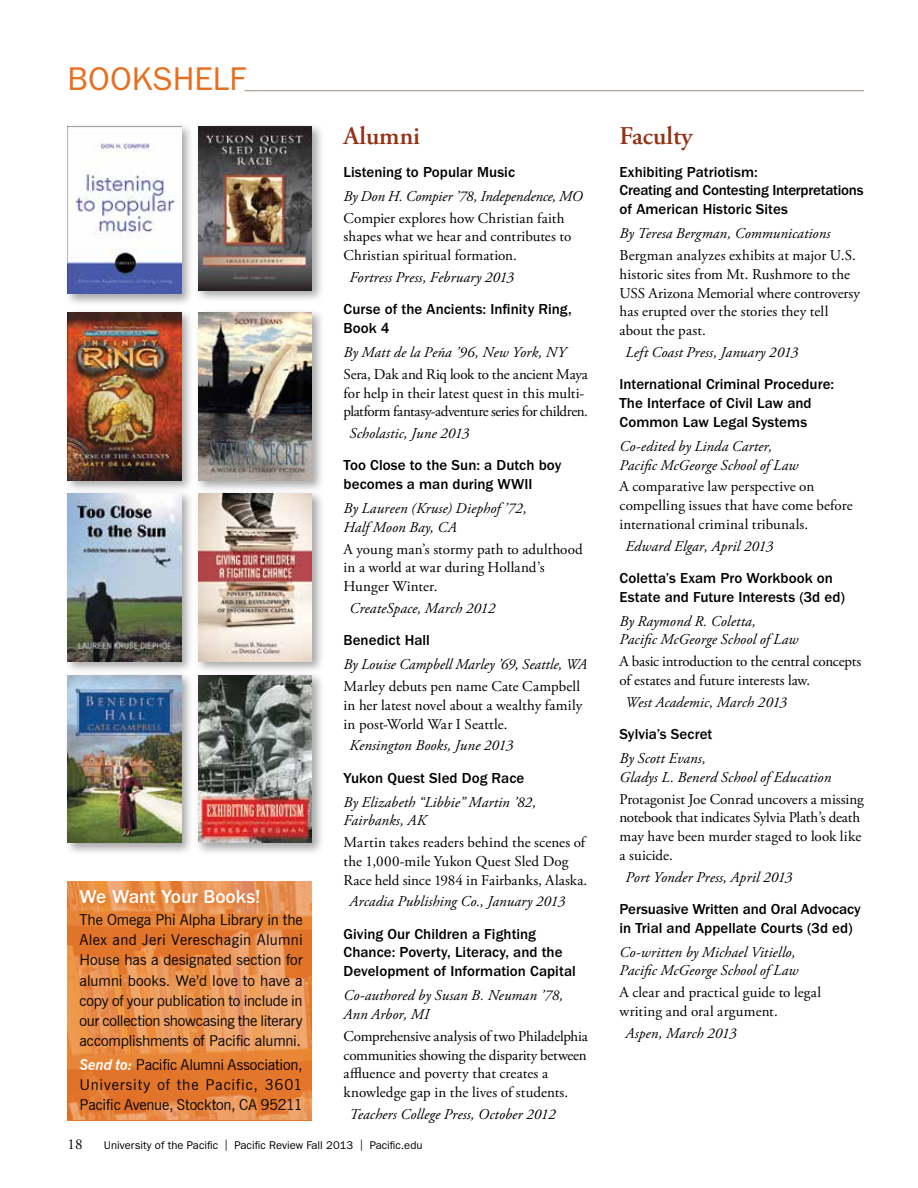
<style>
.page{position:relative;width:918px;height:1188px;background:#fff}
.page>*{position:absolute;margin:0;border:0;box-sizing:border-box;transform-origin:0 0}
.t1{font:33px "ITC Franklin Gothic Std";color:#e76f1f}
.t2{font:600 25.5px "Adobe Garamond Pro";color:#933115}
.t3{font:500 19.5px "ITC Franklin Gothic Std";letter-spacing:-.01em;color:#fff}
.t4{font:15px/18.8px "Adobe Garamond Pro";color:#000}
.t5{font:italic 15px/18.8px "Adobe Garamond Pro";letter-spacing:.005em;color:#000}
.t6{font:500 15px/18.8px "ITC Franklin Gothic Std";color:#000}
.t7{font:15px/20.2px "News Gothic BT";letter-spacing:-.01em;color:#000;text-align:justify}
.t8{font:11.25px "ITC Franklin Gothic Std";color:#000}
.s1{font-weight:700;font-style:italic;color:#fff}
</style>
<div class="page">
<hr style="left:244px;top:90px;width:620px;height:1px;background:#a89989">
<svg style="left:68px;top:881px;width:244px;height:240px;background:#e88b46"></svg>
<div style="left:64px;top:671px;width:130px;height:185px;background:#000;opacity:.35"></div>
<img style="left:68px;top:675px;width:114px;height:168px">
<div style="left:194px;top:671px;width:130px;height:184px;background:#000;opacity:.35"></div>
<img style="left:198px;top:675px;width:114px;height:168px">
<div style="left:194px;top:309px;width:130px;height:184px;background:#000;opacity:.35"></div>
<img style="left:198px;top:312px;width:114px;height:168px">
<div style="left:194px;top:122px;width:131px;height:181px;background:#000;opacity:.35"></div>
<img style="left:198px;top:126px;width:114px;height:164px">
<div style="left:194px;top:490px;width:131px;height:184px;background:#000;opacity:.35"></div>
<img style="left:198px;top:493px;width:114px;height:168px">
<div style="left:64px;top:309px;width:130px;height:184px;background:#000;opacity:.35"></div>
<img style="left:68px;top:312px;width:113px;height:168px">
<div style="left:64px;top:489px;width:130px;height:185px;background:#000;opacity:.35"></div>
<img style="left:68px;top:493px;width:113px;height:168px">
<svg style="left:77px;top:887px;width:189px;height:23px;background:#e78c48"></svg>
<div style="left:64px;top:123px;width:131px;height:184px;background:#000;opacity:.35"></div>
<img style="left:68px;top:126px;width:114px;height:168px">
<h1 class="t1" style="left:68px;top:60px;width:174px">BookShelf</h1>
<h3 class="t3" style="left:80px;top:886px;width:182px">We Want Your Books!</h3>
<p class="t7" style="left:80px;top:909px;width:225px">The Omega Phi Alpha Library in the Alex and Jeri Vereschagin Alumni House has a designated section for alumni books. We’d love to have a copy of your publication to include in our collection showcasing the literary accomplishments of Pacific alumni.</p>
<p class="t7" style="left:80px;top:1054px;width:225px"><span class="s1">Send to:</span> Pacific Alumni Association, University of the Pacific, 3601<br>Pacific Avenue, Stockton, CA 95211</p>
<h2 class="t2" style="left:344px;top:122px;width:78px">Alumni</h2>
<p class="t6" style="left:344px;top:163px;width:173px">Listening to Popular Music</p>
<p class="t5" style="left:344px;top:187px;width:241px">By Don H. Compier ’78, Independence, MO</p>
<p class="t4" style="left:344px;top:209px;width:229px">Compier explores how Christian faith shapes what we hear and contributes to<br>Christian spiritual formation.</p>
<p class="t5" style="left:350px;top:268px;width:166px">Fortress Press, February 2013</p>
<p class="t6" style="left:344px;top:300px;width:230px">Curse of the Ancients: Infinity Ring,<br>Book 4</p>
<p class="t5" style="left:344px;top:343px;width:224px">By Matt de la Peña ’96, New York, NY</p>
<p class="t4" style="left:344px;top:365px;width:246px">Sera, Dak and Riq look to the ancient Maya for help in their latest quest in this multi&shy;platform fantasy-adventure series for children.</p>
<p class="t5" style="left:350px;top:424px;width:121px">Scholastic, June 2013</p>
<p class="t6" style="left:344px;top:456px;width:219px">Too Close to the Sun: a Dutch boy becomes a man during WWII</p>
<p class="t5" style="left:344px;top:499px;width:185px">By Laureen (Kruse) Diephof ’72,<br>Half Moon Bay, CA</p>
<p class="t4" style="left:344px;top:540px;width:241px">A young man’s stormy path to adulthood in a world at war during Holland’s<br>Hunger Winter.</p>
<p class="t5" style="left:350px;top:599px;width:147px">CreateSpace, March 2012</p>
<p class="t6" style="left:344px;top:631px;width:88px">Benedict Hall</p>
<p class="t5" style="left:344px;top:656px;width:245px">By Louise Campbell Marley ’69, Seattle, WA</p>
<p class="t4" style="left:344px;top:677px;width:240px">Marley debuts pen name Cate Campbell in her latest novel about a wealthy family in post-World War I Seattle.</p>
<p class="t5" style="left:350px;top:737px;width:165px">Kensington Books, June 2013</p>
<p class="t6" style="left:344px;top:768px;width:182px">Yukon Quest Sled Dog Race</p>
<p class="t5" style="left:344px;top:793px;width:194px">By Elizabeth “Libbie” Martin ’82,<br>Fairbanks, AK</p>
<p class="t4" style="left:344px;top:834px;width:245px">Martin takes readers behind the scenes of the 1,000-mile Yukon Quest Sled Dog<br>Race held since 1984 in Fairbanks, Alaska.</p>
<p class="t5" style="left:350px;top:893px;width:217px">Arcadia Publishing Co., January 2013</p>
<p class="t6" style="left:344px;top:925px;width:234px">Giving Our Children a Fighting<br>Chance: Poverty, Literacy, and the<br>Development of Information Capital</p>
<p class="t5" style="left:344px;top:987px;width:221px">Co-authored by Susan B. Neuman ’78,<br>Ann Arbor, MI</p>
<p class="t4" style="left:344px;top:1027px;width:246px">Comprehensive analysis of two Philadelphia communities showing the disparity between affluence and poverty that creates a knowledge gap in the lives of students.</p>
<p class="t5" style="left:350px;top:1105px;width:208px">Teachers College Press, October 2012</p>
<p class="t4" style="left:68px;top:1136px;width:16px">18</p>
<p class="t8" style="left:104px;top:1139px;width:320px">University of the Pacific | Pacific Review Fall 2013 | Pacific.edu</p>
<h2 class="t2" style="left:620px;top:122px;width:75px">Faculty</h2>
<p class="t6" style="left:620px;top:163px;width:246px">Exhibiting Patriotism:<br>Creating and Contesting Interpretations of American Historic Sites</p>
<p class="t5" style="left:620px;top:225px;width:212px">By Teresa Bergman, Communications</p>
<p class="t4" style="left:620px;top:247px;width:242px">Bergman analyzes exhibits at major U.S. historic sites from Mt. Rushmore to the USS Arizona Memorial where controversy has erupted over the stories they tell about the past.</p>
<p class="t5" style="left:626px;top:343px;width:174px">Left Coast Press, January 2013</p>
<p class="t6" style="left:620px;top:375px;width:216px">International Criminal Procedure:<br>The Interface of Civil Law and<br>Common Law Legal Systems</p>
<p class="t5" style="left:620px;top:437px;width:180px">Co-edited by Linda Carter,<br>Pacific McGeorge School of Law</p>
<p class="t4" style="left:620px;top:478px;width:235px">A comparative law perspective on compelling issues that have come before international criminal tribunals.</p>
<p class="t5" style="left:626px;top:537px;width:149px">Edward Elgar, April 2013</p>
<p class="t6" style="left:620px;top:569px;width:227px">Coletta’s Exam Pro Workbook on<br>Estate and Future Interests (3d ed)</p>
<p class="t5" style="left:620px;top:612px;width:180px">By Raymond R. Coletta,<br>Pacific McGeorge School of Law</p>
<p class="t4" style="left:620px;top:653px;width:243px">A basic introduction to the central concepts of estates and future interests law.</p>
<p class="t5" style="left:626px;top:693px;width:163px">West Academic, March 2013</p>
<p class="t6" style="left:620px;top:725px;width:94px">Sylvia’s Secret</p>
<p class="t5" style="left:620px;top:749px;width:213px">By Scott Evans,<br>Gladys L. Benerd School of Education</p>
<p class="t4" style="left:620px;top:790px;width:246px">Protagonist Joe Conrad uncovers a missing notebook that indicates Sylvia Plath’s death may have been murder staged to look like a suicide.</p>
<p class="t5" style="left:626px;top:868px;width:168px">Port Yonder Press, April 2013</p>
<p class="t6" style="left:620px;top:900px;width:243px">Persuasive Written and Oral Advocacy in Trial and Appellate Courts (3d ed)</p>
<p class="t5" style="left:620px;top:943px;width:180px">Co-written by Michael Vitiello,<br>Pacific McGeorge School of Law</p>
<p class="t4" style="left:620px;top:984px;width:203px">A clear and practical guide to legal writing and oral argument.</p>
<p class="t5" style="left:626px;top:1024px;width:113px">Aspen, March 2013</p>
</div>
